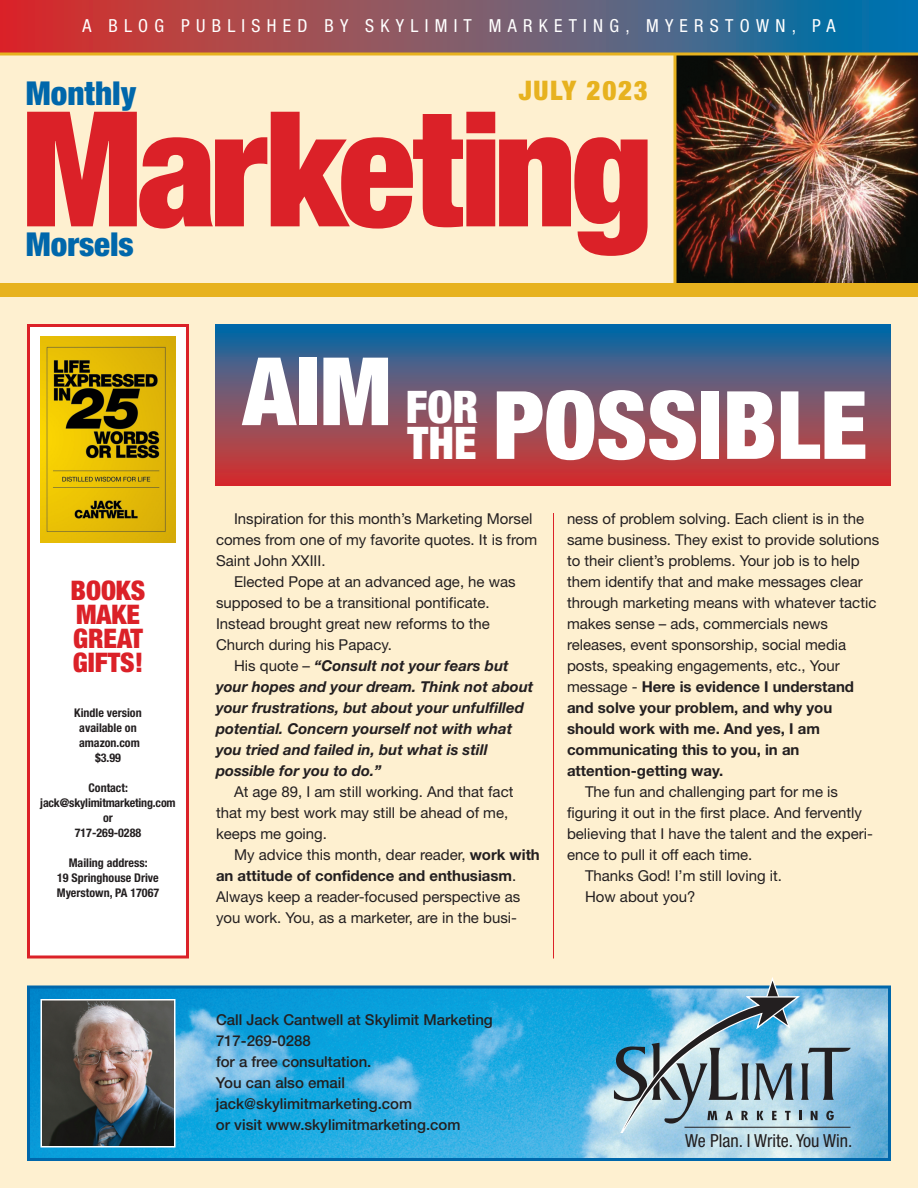
<style>
.page{position:relative;width:918px;height:1188px;background:#fef0d0}
.page>*{position:absolute;margin:0;border:0;box-sizing:border-box;transform-origin:0 0}
.t1{font:900 condensed 160.5px "Helvetica Neue";letter-spacing:-.04em;color:#db2128}
.t2{font:900 condensed 94.5px "Helvetica Neue";color:#fff}
.t3{font:900 condensed 45px/36px "Helvetica Neue";color:#fff}
.t4{font:900 condensed 33px "Helvetica Neue";color:#0067ab}
.t5{font:900 condensed 27px/24px "Helvetica Neue";color:#db2128}
.t6{font:900 condensed 27px "Helvetica Neue";letter-spacing:.065em;color:#e7b21f}
.t7{font:condensed 18px "Helvetica Neue";letter-spacing:.35em;color:#fff}
.t8{font:condensed 18px "Helvetica Neue";color:#231f20}
.t9{font:15px/21px "Helvetica Neue";color:#231f20}
.t10{font:italic 700 15px/21px "Helvetica Neue";color:#231f20}
.t11{font:500 15px/21px "Helvetica Neue";color:#231f20}
.t12{font:700 condensed 12px/15px "Helvetica Neue";color:#231f20;text-align:center}
.s1{font-weight:400;font-style:normal}
.s2{font-weight:700}
</style>
<div class="page">
<svg style="left:0;top:0;width:918px;height:52px;background:#77576b"></svg>
<div style="left:30px;top:327px;width:156px;height:628px;background:#fff"></div>
<div style="left:27px;top:324px;width:162px;height:634px;border:3px solid #db2128"></div>
<img style="left:31px;top:990px;width:856px;height:167px">
<div style="left:27px;top:986px;width:864px;height:175px;border:3px solid #0067ab"></div>
<img style="left:43px;top:1002px;width:130px;height:142px">
<div style="left:40px;top:999px;width:136px;height:148px;border:2px solid #fff"></div>
<svg style="left:610px;top:977px;width:241px;height:155px;background:#89b5c8"></svg>
<hr style="left:685px;top:1127px;width:165px;height:1px;background:#231f20">
<img style="left:40px;top:337px;width:136px;height:206px">
<img style="left:676px;top:56px;width:242px;height:228px">
<svg style="left:0;top:52px;width:918px;height:4px;background:#d5a738"></svg>
<div style="left:0;top:284px;width:918px;height:13px;background:#e7b21f"></div>
<hr style="left:674px;top:54px;width:2px;height:236px;background:#e7b21f">
<hr style="left:553px;top:513px;width:1px;height:445px;background:#db2128">
<svg style="left:216px;top:324px;width:675px;height:162px;background:#78516a"></svg>
<p class="t7" style="left:82px;top:19px;width:755px">A BLOG PUBLISHED BY SKYLIMIT MARKETING, MYERSTOWN, PA</p>
<h3 class="t4" style="left:26px;top:81px;width:112px">Monthly</h3>
<h3 class="t6" style="left:519px;top:81px;width:131px">JULY 2023</h3>
<h1 class="t1" style="left:21px;top:112px;width:634px">Marketing</h1>
<h3 class="t4" style="left:26px;top:233px;width:109px">Morsels</h3>
<h3 class="t5" style="left:71px;top:580px;width:76px">BOOKS<br>MAKE<br>GREAT<br>GIFTS!</h3>
<p class="t12" style="left:74px;top:704px;width:69px">Kindle version available on amazon.com $3.99</p>
<p class="t12" style="left:40px;top:779px;width:137px">Contact: jack@skylimitmarketing.com or<br>717-269-0288</p>
<p class="t12" style="left:57px;top:854px;width:104px">Mailing address:<br>19 Springhouse Drive<br>Myerstown, PA 17067</p>
<h2 class="t2" style="left:243px;top:391px;width:626px">AIM POSSIBLE</h2>
<h3 class="t3" style="left:406px;top:393px;width:74px">FOR<br>THE</h3>
<p class="t9" style="left:216px;top:509px;width:323px;text-indent:18px">Inspiration for this month’s Marketing Morsel comes from one of my favorite quotes. It is from<br>Saint John XXIII.</p>
<p class="t9" style="left:216px;top:572px;width:301px;text-indent:18px">Elected Pope at an advanced age, he was supposed to be a transitional pontificate.<br>Instead brought great new reforms to the Church during his Papacy.</p>
<p class="t10" style="left:216px;top:656px;width:319px;text-indent:18px"><span class="s1">His quote –</span> “Consult not your fears but your hopes and your dream. Think not about your frustrations, but about your unfulfilled potential. Concern yourself not with what you tried and failed in, but what is still possible for you to do.”</p>
<p class="t9" style="left:216px;top:782px;width:299px;text-indent:18px">At age 89, I am still working. And that fact that my best work may still be ahead of me, keeps me going.</p>
<p class="t9" style="left:216px;top:845px;width:325px;text-indent:18px">My advice this month, dear reader, <span class="s2">work with an attitude of confidence and enthusiasm</span>.<br>Always keep a reader-focused perspective as you work. You, as a marketer, are in the busi-</p>
<p class="t9" style="left:567px;top:509px;width:314px">ness of problem solving. Each client is in the same business. They exist to provide solutions to their client’s problems. Your job is to help them identify that and make messages clear through marketing means with whatever tactic makes sense – ads, commercials news releases, event sponsorship, social media posts, speaking engagements, etc., Your message - <span class="s2">Here is evidence I understand and solve your problem, and why you should work with me. And yes, I am communicating this to you, in an attention-getting way.</span></p>
<p class="t9" style="left:585px;top:782px;width:255px">The fun and challenging part for me is</p>
<p class="t9" style="left:567px;top:803px;width:297px">figuring it out in the first place. And fervently</p>
<p class="t9" style="left:567px;top:824px;width:307px">believing that I have the talent and the experi-</p>
<p class="t9" style="left:567px;top:845px;width:187px">ence to pull it off each time.</p>
<p class="t9" style="left:585px;top:866px;width:199px">Thanks God! I’m still loving it.</p>
<p class="t9" style="left:585px;top:887px;width:112px">How about you?</p>
<p class="t11" style="left:216px;top:1010px;width:278px">Call Jack Cantwell at Skylimit Marketing<br>717-269-0288<br>for a free consultation.<br>You can also email jack@skylimitmarketing.com<br>or visit www.skylimitmarketing.com</p>
<p class="t8" style="left:685px;top:1134px;width:169px">We Plan. I Write. You Win.</p>
</div>
